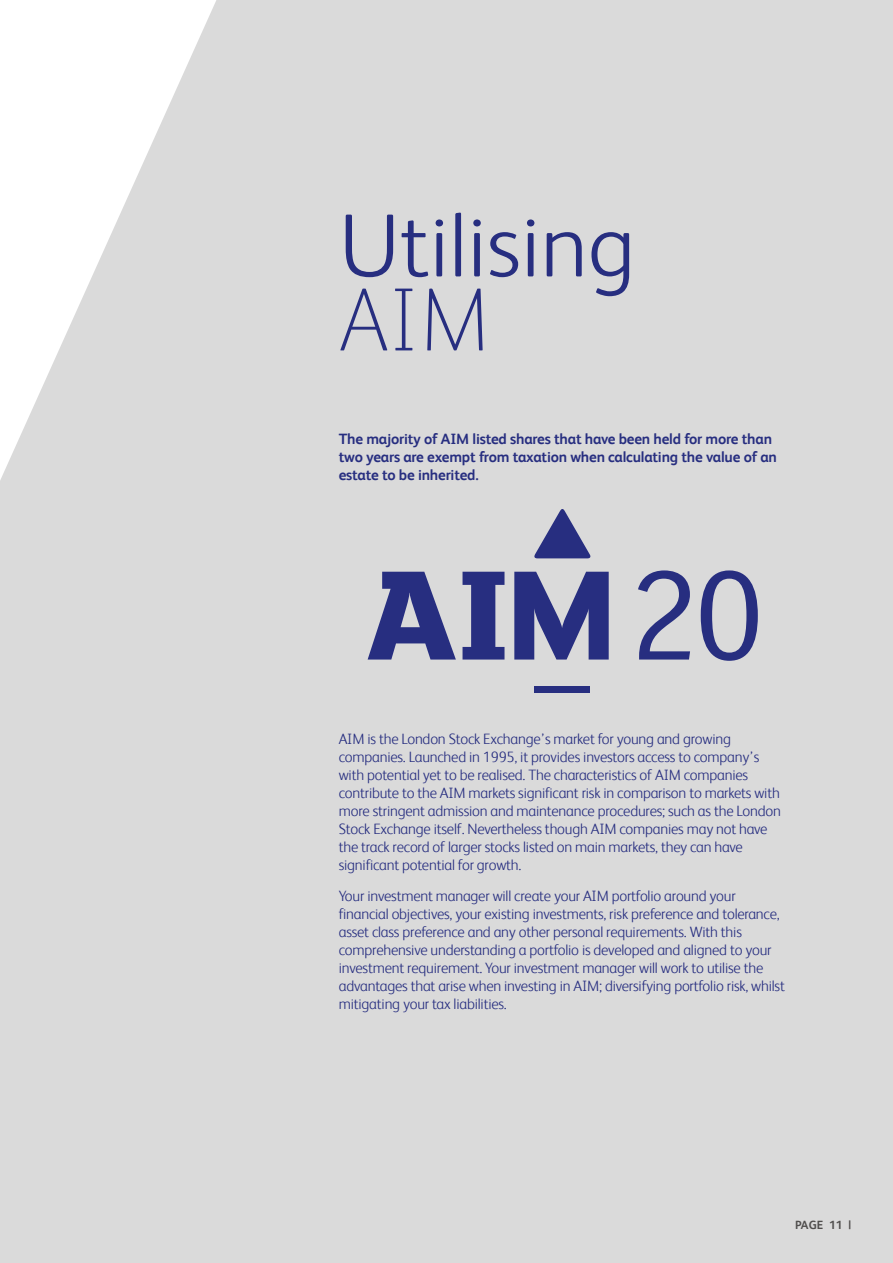
<style>
.page{position:relative;width:893px;height:1263px;background:#dadada}
.page>*{position:absolute;margin:0;border:0;box-sizing:border-box;transform-origin:0 0}
.t1{font:300 90px "FS Albert";color:#272e80}
.t2{font:100 90px "FS Albert";color:#272e80}
.t3{font:300 15px/18px "FS Albert";letter-spacing:-.015em;color:#272e80}
.t4{font:700 15px/18px "FS Albert";letter-spacing:-.015em;color:#272e80}
.t5{font:700 12px "FS Albert";color:#504e4d}
</style>
<div class="page">
<svg style="left:534px;top:509px;width:57px;height:49px;background:#7a7da9"></svg>
<div style="left:534px;top:686px;width:56px;height:7px;background:#272e80"></div>
<svg style="left:368px;top:572px;width:88px;height:87px;background:#7277a6"></svg>
<svg style="left:463px;top:572px;width:41px;height:87px;background:#5b609a"></svg>
<svg style="left:514px;top:572px;width:95px;height:87px;background:#5b609a"></svg>
<svg style="left:638px;top:570px;width:52px;height:89px;background:#999cb9"></svg>
<svg style="left:701px;top:570px;width:57px;height:91px;background:#9093b5"></svg>
<h1 class="t1" style="left:339px;top:194px;width:298px">Utilising</h1>
<h1 class="t2" style="left:339px;top:269px;width:154px">AIM</h1>
<p class="t4" style="left:339px;top:430px;width:440px">The majority of AIM listed shares that have been held for more than two years are exempt from taxation when calculating the value of an estate to be inherited.</p>
<p class="t3" style="left:339px;top:730px;width:444px">AIM is the London Stock Exchange’s market for young and growing companies. Launched in 1995, it provides investors access to company’s with potential yet to be realised. The characteristics of AIM companies contribute to the AIM markets significant risk in comparison to markets with more stringent admission and maintenance procedures; such as the London Stock Exchange itself. Nevertheless though AIM companies may not have the track record of larger stocks listed on main markets, they can have significant potential for growth.</p>
<p class="t3" style="left:339px;top:887px;width:448px">Your investment manager will create your AIM portfolio around your financial objectives, your existing investments, risk preference and tolerance, asset class preference and any other personal requirements. With this comprehensive understanding a portfolio is developed and aligned to your investment requirement. Your investment manager will work to utilise the advantages that arise when investing in AIM; diversifying portfolio risk, whilst mitigating your tax liabilities.</p>
<p class="t5" style="left:795px;top:1218px;width:57px">PAGE 11 |</p>
</div>
